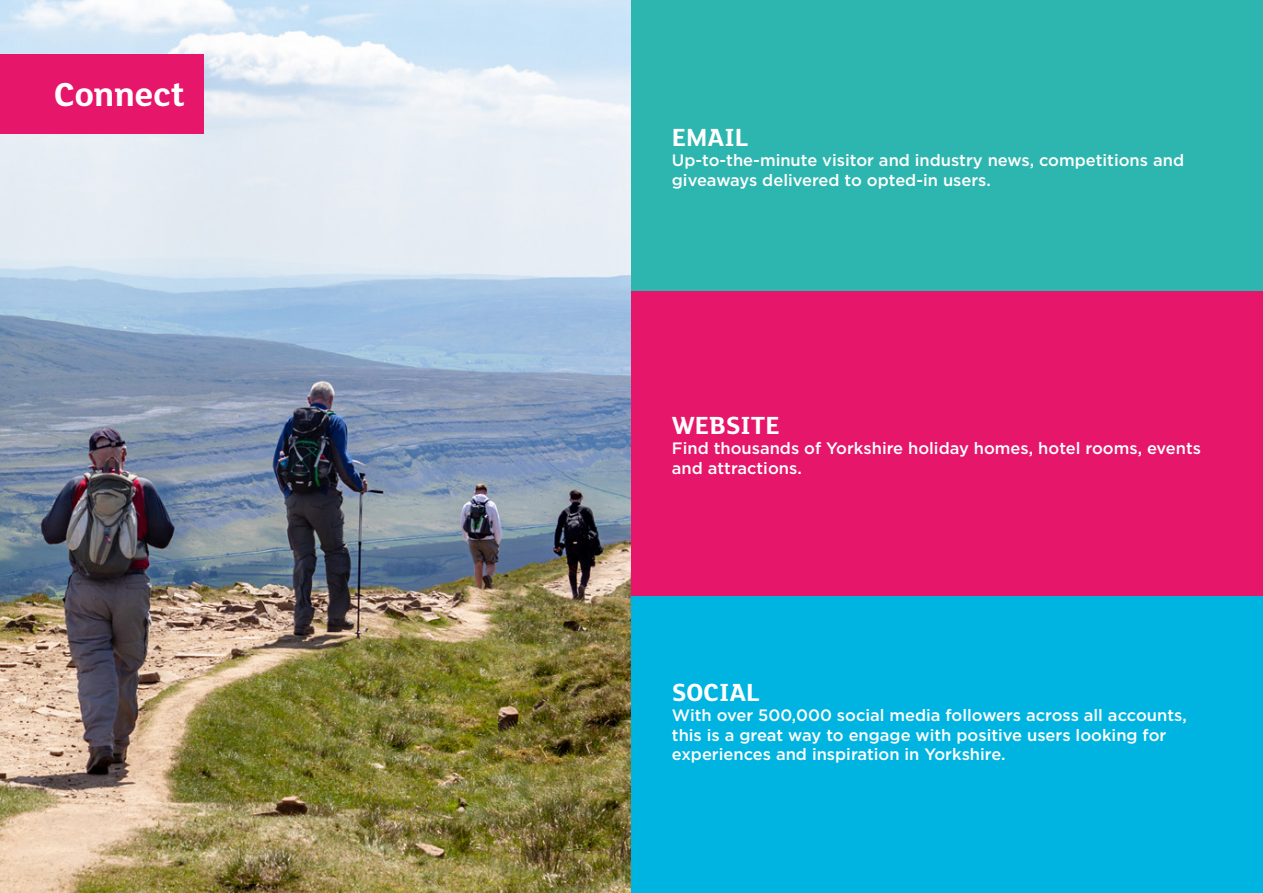
<style>
.page{position:relative;width:1263px;height:893px;background:#fff}
.page>*{position:absolute;margin:0;border:0;box-sizing:border-box;transform-origin:0 0}
.t1{font:700 36px "FS Lola";color:#fff}
.t2{font:700 27px "FS Lola";color:#fff}
.t3{font:500 16.5px/19.8px "Gotham";color:#fff}
</style>
<div class="page">
<img style="left:0;top:0;width:631px;height:893px">
<div style="left:631px;top:0;width:632px;height:292px;background:#2db6af"></div>
<div style="left:631px;top:292px;width:632px;height:304px;background:#e6166a"></div>
<div style="left:631px;top:596px;width:632px;height:297px;background:#00b4e1"></div>
<div style="left:0;top:54px;width:203px;height:80px;background:#e6166a"></div>
<p class="t1" style="left:54px;top:70px;width:132px">Connect</p>
<p class="t2" style="left:672px;top:119px;width:78px">EMAIL</p>
<p class="t3" style="left:672px;top:150px;width:514px">Up-to-the-minute visitor and industry news, competitions and giveaways delivered to opted-in users.</p>
<p class="t2" style="left:672px;top:407px;width:109px">WEBSITE</p>
<p class="t3" style="left:672px;top:438px;width:531px">Find thousands of Yorkshire holiday homes, hotel rooms, events and attractions.</p>
<p class="t2" style="left:672px;top:674px;width:89px">SOCIAL</p>
<p class="t3" style="left:672px;top:705px;width:516px">With over 500,000 social media followers across all accounts, this is a great way to engage with positive users looking for experiences and inspiration in Yorkshire.</p>
</div>
